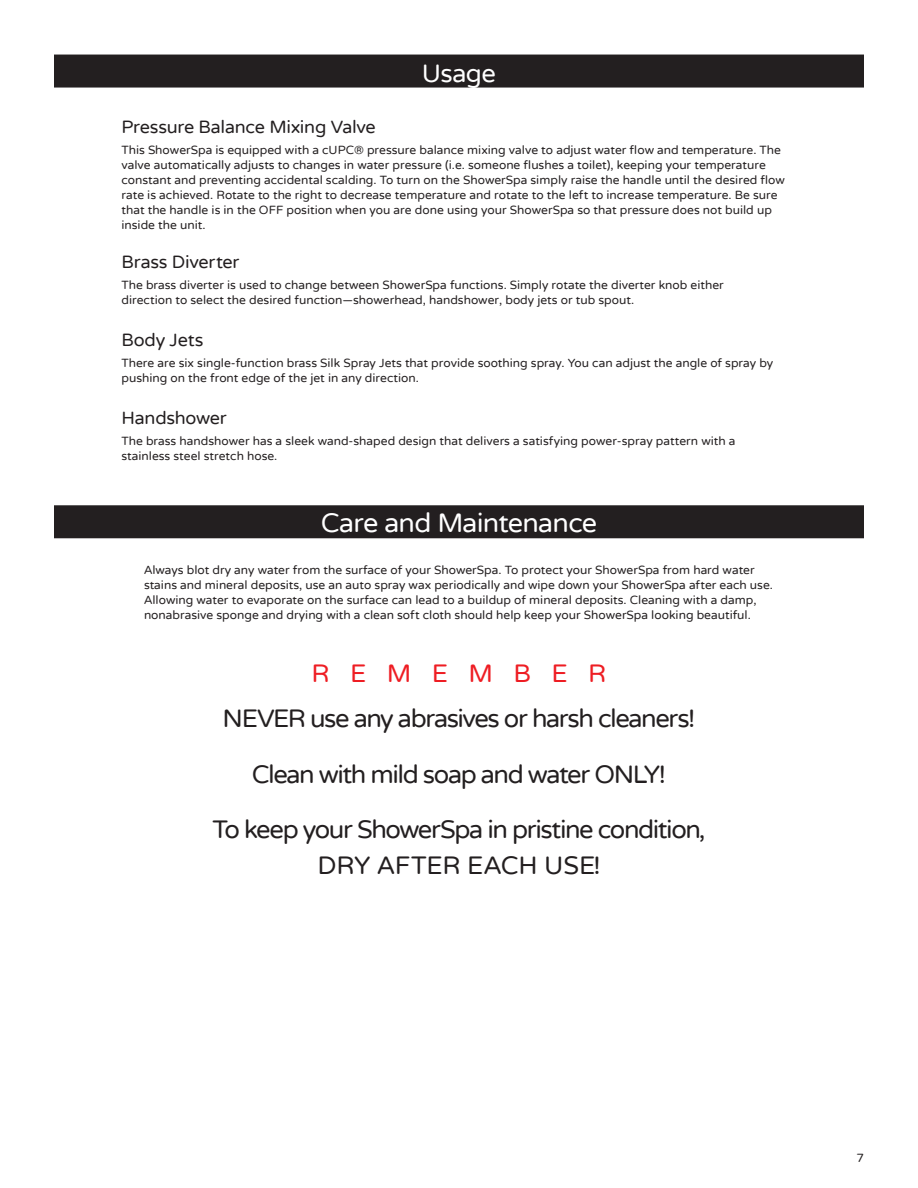
<style>
.page{position:relative;width:918px;height:1188px;background:#fff}
.page>*{position:absolute;margin:0;border:0;box-sizing:border-box;transform-origin:0 0}
.Header_Bar{font:27px "Varela Round";letter-spacing:-.025em;color:#fff}
.Sub_Head_Italic{font:25.5px/36px "Varela Round";letter-spacing:-.055em;color:#231f20;text-align:center}
.t1{font:25.5px "Varela Round";letter-spacing:.8em;color:#ee1d23}
.Header_Bar-2{font:25.5px "Varela Round";letter-spacing:-.025em;color:#fff}
.Sub_Head{font:18px "Varela Round";letter-spacing:-.015em;color:#231f20}
.Steps{font:12px/15px "Varela Round";color:#231f20}
</style>
<div class="page">
<div style="left:54px;top:55px;width:810px;height:33px;background:#231f20"></div>
<div style="left:54px;top:505px;width:810px;height:33px;background:#231f20"></div>
<p class="Header_Bar-2" style="left:422px;top:58px;width:76px">Usage</p>
<p class="Sub_Head" style="left:122px;top:116px;width:256px">Pressure Balance Mixing Valve</p>
<p class="Steps" style="left:122px;top:142px;width:665px">This ShowerSpa is equipped with a cUPC® pressure balance mixing valve to adjust water flow and temperature. The valve automatically adjusts to changes in water pressure (i.e. someone flushes a toilet), keeping your temperature constant and preventing accidental scalding. To turn on the ShowerSpa simply raise the handle until the desired flow rate is achieved. Rotate to the right to decrease temperature and rotate to the left to increase temperature. Be sure that the handle is in the OFF position when you are done using your ShowerSpa so that pressure does not build up inside the unit.</p>
<p class="Sub_Head" style="left:122px;top:252px;width:119px">Brass Diverter</p>
<p class="Steps" style="left:122px;top:278px;width:604px">The brass diverter is used to change between ShowerSpa functions. Simply rotate the diverter knob either direction to select the desired function—showerhead, handshower, body jets or tub spout.</p>
<p class="Sub_Head" style="left:122px;top:330px;width:83px">Body Jets</p>
<p class="Steps" style="left:122px;top:356px;width:653px">There are six single-function brass Silk Spray Jets that provide soothing spray. You can adjust the angle of spray by pushing on the front edge of the jet in any direction.</p>
<p class="Sub_Head" style="left:122px;top:408px;width:107px">Handshower</p>
<p class="Steps" style="left:122px;top:434px;width:616px">The brass handshower has a sleek wand-shaped design that delivers a satisfying power-spray pattern with a stainless steel stretch hose.</p>
<p class="Header_Bar" style="left:321px;top:508px;width:278px">Care and Maintenance</p>
<p class="Steps" style="left:144px;top:563px;width:631px">Always blot dry any water from the surface of your ShowerSpa. To protect your ShowerSpa from hard water stains and mineral deposits, use an auto spray wax periodically and wipe down your ShowerSpa after each use.<br>Allowing water to evaporate on the surface can lead to a buildup of mineral deposits. Cleaning with a damp, nonabrasive sponge and drying with a clean soft cloth should help keep your ShowerSpa looking beautiful.</p>
<p class="t1" style="left:312px;top:659px;width:296px">REMEMBER</p>
<p class="Sub_Head_Italic" style="left:223px;top:701px;width:474px">NEVER use any abrasives or harsh cleaners!</p>
<p class="Sub_Head_Italic" style="left:252px;top:757px;width:416px">Clean with mild soap and water ONLY!</p>
<p class="Sub_Head_Italic" style="left:213px;top:812px;width:494px">To keep your ShowerSpa in pristine condition,<br>DRY AFTER EACH USE!</p>
<p class="Steps" style="left:856px;top:1150px;width:9px">7</p>
</div>
